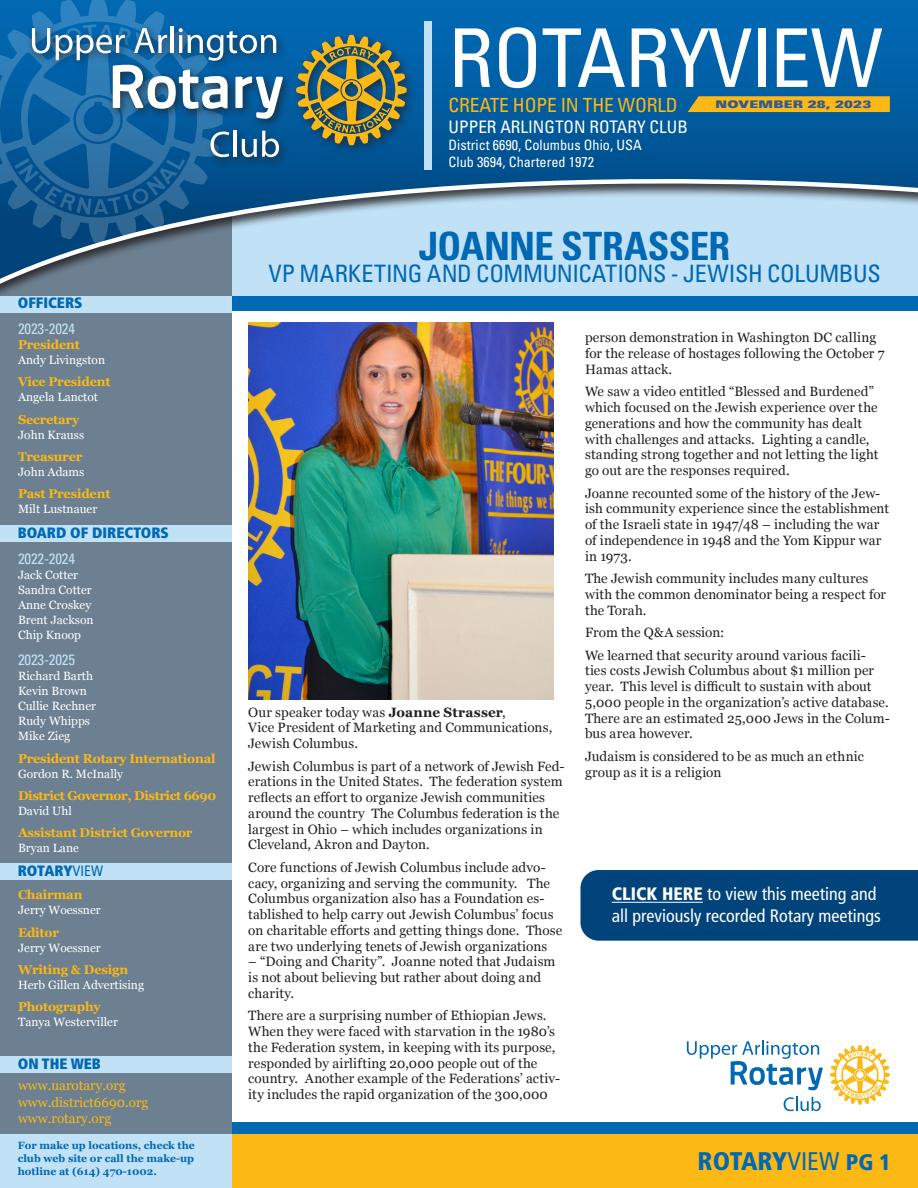
<style>
.page{position:relative;width:918px;height:1188px;background:#fff}
.page>*{position:absolute;margin:0;border:0;box-sizing:border-box;transform-origin:0 0}
.t1{font:condensed 81px "Univers";letter-spacing:-.01em;color:#fff}
.t2{font:700 condensed 39px "Univers LT Std";letter-spacing:-.015em;color:#0168b3}
.t3{font:900 condensed 25.5px "Frutiger LT Std";letter-spacing:-.02em;color:#0168b3}
.t4{font:condensed 24px "Univers LT Std";letter-spacing:-.015em;color:#0168b3}
.t5{font:condensed 19.5px "Univers";letter-spacing:-.01em;color:#fcb814}
.t6{font:condensed 18px/21.6px "Frutiger LT Std";color:#fff}
.t7{font:condensed 17.25px "Univers";color:#fff}
.t8{font:900 condensed 15px "Frutiger LT Std";color:#0168b3}
.t9{font:condensed 15px "Univers";letter-spacing:-.01em;color:#c1e2f6}
.t10{font:condensed 14.25px "Univers";color:#fff}
.t11{font:13.5px/15.8px "Georgia";letter-spacing:.01em;color:#231f20}
.t12{font:13.5px "Georgia";color:#fcb814}
.t13{font:700 12.75px "Georgia";letter-spacing:-.015em;color:#fcb814}
.t14{font:12px/15px "Georgia";color:#fff}
.t15{font:700 10.5px "Georgia";color:#0168b3}
.t16{font:900 expanded 10.5px "Univers LT";letter-spacing:.03em;color:#325b8f}
.s1{font-weight:400}
.s2{font-weight:700}
.s3{font-weight:900}
.s4{font-size:22.5px}
</style>
<div class="page">
<div style="left:231px;top:296px;width:687px;height:15px;background:#0168b3"></div>
<div style="left:231px;top:1122px;width:687px;height:39px;background:#0168b3"></div>
<div style="left:0;top:1134px;width:918px;height:54px;background:#fcb814"></div>
<div style="left:0;top:0;width:231px;height:1188px;background:#6c8091"></div>
<div style="left:0;top:1134px;width:231px;height:54px;background:#c1e2f6"></div>
<div style="left:0;top:0;width:918px;height:304px;background:#231f20;opacity:.85"></div>
<svg style="left:0;top:0;width:918px;height:294px;background:#5291bd"></svg>
<svg style="left:0;top:0;width:223px;height:243px;background:#1b6298"></svg>
<div style="left:27px;top:22px;width:391px;height:146px;background:#231f20;opacity:.75"></div>
<svg style="left:296px;top:35px;width:111px;height:110px;background:#677858"></svg>
<svg style="left:32px;top:28px;width:18px;height:25px"></svg>
<hr style="left:170px;top:27px;width:4px;height:26px;background:#fff">
<svg style="left:56px;top:28px;width:227px;height:91px;background:#4a86b2"></svg>
<svg style="left:210px;top:132px;width:19px;height:25px"></svg>
<hr style="left:233px;top:131px;width:3px;height:26px;background:#fff">
<svg style="left:242px;top:131px;width:37px;height:26px"></svg>
<div style="left:424px;top:21px;width:8px;height:149px;background:#c1e2f6"></div>
<svg style="left:688px;top:96px;width:202px;height:16px;background:#f1b419"></svg>
<div style="left:0;top:296px;width:231px;height:16px;background:#c1e2f6"></div>
<div style="left:0;top:525px;width:231px;height:16px;background:#c1e2f6"></div>
<div style="left:0;top:864px;width:231px;height:16px;background:#c1e2f6"></div>
<div style="left:0;top:1057px;width:231px;height:16px;background:#c1e2f6"></div>
<svg style="left:830px;top:1045px;width:60px;height:60px"></svg>
<svg style="left:687px;top:1041px;width:136px;height:49px"></svg>
<svg style="left:784px;top:1097px;width:37px;height:14px"></svg>
<img style="left:248px;top:322px;width:305px;height:378px">
<div style="left:580px;top:870px;width:338px;height:71px;background:#00447b"></div>
<hr style="left:612px;top:902px;width:91px;height:1px;background:#fff">
<p class="t8" style="left:18px;top:294px;width:66px">OFFICERS</p>
<p class="t9" style="left:18px;top:319px;width:59px">2023-2024</p>
<p class="t13" style="left:18px;top:337px;width:63px">President</p>
<p class="t14" style="left:18px;top:352px;width:89px">Andy Livingston</p>
<p class="t13" style="left:18px;top:374px;width:94px">Vice President</p>
<p class="t14" style="left:18px;top:389px;width:82px">Angela Lanctot</p>
<p class="t13" style="left:18px;top:411px;width:63px">Secretary</p>
<p class="t14" style="left:18px;top:427px;width:68px">John Krauss</p>
<p class="t13" style="left:18px;top:448px;width:66px">Treasurer</p>
<p class="t14" style="left:18px;top:464px;width:68px">John Adams</p>
<p class="t13" style="left:18px;top:486px;width:94px">Past President</p>
<p class="t14" style="left:18px;top:501px;width:81px">Milt Lustnauer</p>
<p class="t8" style="left:18px;top:523px;width:153px">BOARD OF DIRECTORS</p>
<p class="t9" style="left:18px;top:549px;width:59px">2022-2024</p>
<p class="t14" style="left:18px;top:567px;width:62px">Jack Cotter</p>
<p class="t14" style="left:18px;top:582px;width:75px">Sandra Cotter</p>
<p class="t14" style="left:18px;top:597px;width:77px">Anne Croskey<br>Brent Jackson<br>Chip Knoop</p>
<p class="t9" style="left:18px;top:651px;width:59px">2023-2025</p>
<p class="t14" style="left:18px;top:668px;width:77px">Richard Barth</p>
<p class="t14" style="left:18px;top:683px;width:70px">Kevin Brown</p>
<p class="t14" style="left:18px;top:698px;width:80px">Cullie Rechner</p>
<p class="t14" style="left:18px;top:713px;width:74px">Rudy Whipps</p>
<p class="t14" style="left:18px;top:728px;width:54px">Mike Zieg</p>
<p class="t13" style="left:18px;top:750px;width:199px">President Rotary International</p>
<p class="t14" style="left:18px;top:766px;width:107px">Gordon R. McInally</p>
<p class="t13" style="left:18px;top:788px;width:200px">District Governor, District 6690</p>
<p class="t14" style="left:18px;top:803px;width:55px">David Uhl</p>
<p class="t13" style="left:18px;top:825px;width:176px">Assistant District Governor</p>
<p class="t14" style="left:18px;top:840px;width:62px">Bryan Lane</p>
<p class="t8" style="left:18px;top:862px;width:87px">ROTARY<span class="s1">VIEW</span></p>
<p class="t13" style="left:18px;top:887px;width:66px">Chairman</p>
<p class="t14" style="left:18px;top:902px;width:84px">Jerry Woessner</p>
<p class="t13" style="left:18px;top:924px;width:42px">Editor</p>
<p class="t14" style="left:18px;top:940px;width:84px">Jerry Woessner</p>
<p class="t13" style="left:18px;top:961px;width:112px">Writing &amp; Design</p>
<p class="t14" style="left:18px;top:977px;width:128px">Herb Gillen Advertising</p>
<p class="t13" style="left:18px;top:999px;width:84px">Photography</p>
<p class="t14" style="left:18px;top:1014px;width:102px">Tanya Westerviller</p>
<p class="t8" style="left:18px;top:1055px;width:85px">ON THE WEB</p>
<p class="t12" style="left:18px;top:1076px;width:109px">www.uarotary.org</p>
<p class="t12" style="left:18px;top:1092px;width:132px">www.district6690.org</p>
<p class="t12" style="left:18px;top:1109px;width:95px">www.rotary.org</p>
<p class="t15" style="left:18px;top:1139px;width:179px">For make up locations, check the</p>
<p class="t15" style="left:18px;top:1152px;width:178px">club web site or call the make-up</p>
<p class="t15" style="left:18px;top:1164px;width:140px">hotline at (614) 470-1002.</p>
<p class="t1" style="left:449px;top:7px;width:436px">ROTARYVIEW</p>
<p class="t5" style="left:449px;top:93px;width:231px">CREATE HOPE IN THE WORLD</p>
<p class="t7" style="left:449px;top:116px;width:241px">UPPER ARLINGTON ROTARY CLUB</p>
<p class="t10" style="left:449px;top:136px;width:195px">District 6690, Columbus Ohio, USA</p>
<p class="t10" style="left:449px;top:153px;width:147px">Club 3694, Chartered 1972</p>
<p class="t16" style="left:715px;top:98px;width:157px">NOVEMBER 28, 2023</p>
<p class="t2" style="left:419px;top:222px;width:313px">JOANNE STRASSER</p>
<p class="t4" style="left:268px;top:258px;width:614px">VP MARKETING AND COMMUNICATIONS - JEWISH COLUMBUS</p>
<p class="t11" style="left:248px;top:703px;width:306px">Our speaker today was <span class="s2">Joanne Strasser</span>,<br>Vice President of Marketing and Communications,<br>Jewish Columbus.</p>
<p class="t11" style="left:248px;top:757px;width:318px">Jewish Columbus is part of a network of Jewish Fed&shy;erations in the United States. The federation system reflects an effort to organize Jewish communities around the country The Columbus federation is the largest in Ohio – which includes organizations in Cleveland, Akron and Dayton.</p>
<p class="t11" style="left:248px;top:859px;width:316px">Core functions of Jewish Columbus include advo&shy;cacy, organizing and serving the community. The Columbus organization also has a Foundation es&shy;tablished to help carry out Jewish Columbus’ focus on charitable efforts and getting things done. Those are two underlying tenets of Jewish organizations</p>
<p class="t11" style="left:248px;top:953px;width:309px">– “Doing and Charity”. Joanne noted that Judaism is not about believing but rather about doing and charity.</p>
<p class="t11" style="left:248px;top:1007px;width:313px">There are a surprising number of Ethiopian Jews.<br>When they were faced with starvation in the 1980’s the Federation system, in keeping with its purpose, responded by airlifting 20,000 people out of the country. Another example of the Federations’ activ&shy;ity includes the rapid organization of the 300,000</p>
<p class="t11" style="left:585px;top:329px;width:301px">person demonstration in Washington DC calling for the release of hostages following the October 7<br>Hamas attack.</p>
<p class="t11" style="left:585px;top:383px;width:295px">We saw a video entitled “Blessed and Burdened” which focused on the Jewish experience over the generations and how the community has dealt with challenges and attacks. Lighting a candle, standing strong together and not letting the light go out are the responses required.</p>
<p class="t11" style="left:585px;top:485px;width:306px">Joanne recounted some of the history of the Jew&shy;ish community experience since the establishment of the Israeli state in 1947/48 – including the war of independence in 1948 and the Yom Kippur war in 1973.</p>
<p class="t11" style="left:585px;top:570px;width:303px">The Jewish community includes many cultures with the common denominator being a respect for the Torah.</p>
<p class="t11" style="left:585px;top:624px;width:141px">From the Q&amp;A session:</p>
<p class="t11" style="left:585px;top:647px;width:306px">We learned that security around various facili&shy;ties costs Jewish Columbus about $1 million per year. This level is difficult to sustain with about 5,000 people in the organization’s active database.<br>There are an estimated 25,000 Jews in the Colum&shy;bus area however.</p>
<p class="t11" style="left:585px;top:748px;width:280px">Judaism is considered to be as much an ethnic group as it is a religion</p>
<p class="t6" style="left:612px;top:884px;width:270px"><span class="s3">CLICK HERE</span> to view this meeting and all previously recorded Rotary meetings</p>
<p class="t3" style="left:698px;top:1146px;width:195px">ROTARY<span class="s1">VIEW</span> <span class="s4">PG 1</span></p>
</div>
